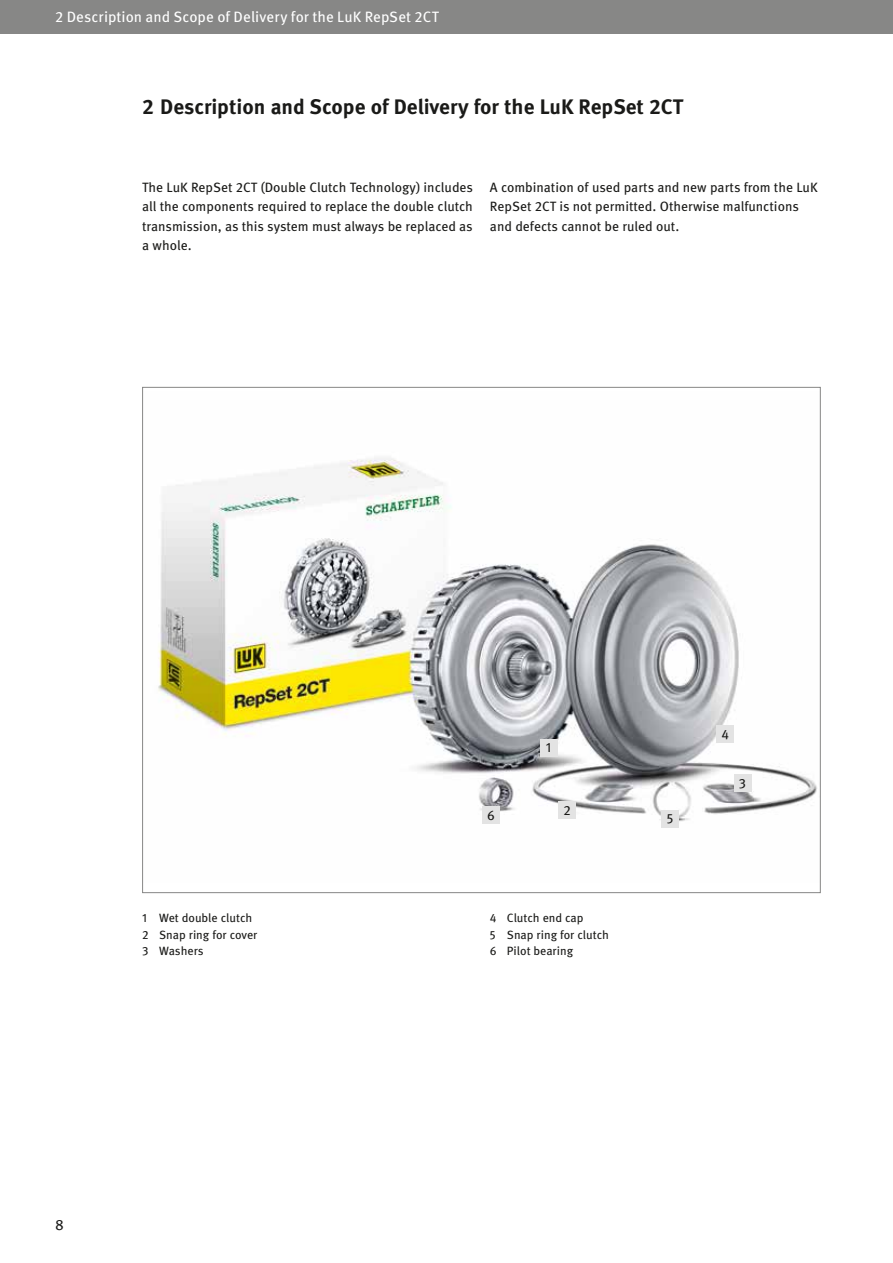
<style>
.page{position:relative;width:893px;height:1263px;background:#fff}
.page>*{position:absolute;margin:0;border:0;box-sizing:border-box;transform-origin:0 0}
.t1{font:700 21px "Meta OT";color:#1a1a18}
.t2{font:15px "Meta OT";letter-spacing:.005em;color:#fff}
.t3{font:15px "Meta OT";color:#1a1a18}
.t4{font:13.5px/19.5px "Meta OT";color:#1a1a18;text-align:justify}
.t5{font:12px/16.5px "Meta OT";color:#1a1a18}
</style>
<div class="page">
<div style="left:0;top:0;width:893px;height:34px;background:#878786"></div>
<img style="left:158px;top:458px;width:659px;height:370px">
<div style="left:540px;top:739px;width:17px;height:17px;background:#e3e3e3"></div>
<div style="left:482px;top:806px;width:18px;height:18px;background:#e3e3e3"></div>
<div style="left:558px;top:801px;width:18px;height:18px;background:#e3e3e3"></div>
<div style="left:662px;top:810px;width:17px;height:17px;background:#e3e3e3"></div>
<div style="left:717px;top:725px;width:17px;height:17px;background:#e3e3e3"></div>
<div style="left:734px;top:774px;width:17px;height:18px;background:#e3e3e3"></div>
<p class="t2" style="left:55px;top:8px;width:385px">2 Description and Scope of Delivery for the LuK RepSet 2CT</p>
<h1 class="t1" style="left:142px;top:93px;width:543px">2 Description and Scope of Delivery for the LuK RepSet 2CT</h1>
<p class="t4" style="left:142px;top:178px;width:332px">The LuK RepSet 2CT (Double Clutch Technology) includes all the components required to replace the double clutch transmission, as this system must always be replaced as a whole.</p>
<p class="t4" style="left:490px;top:177px;width:329px;text-align:left">A combination of used parts and new parts from the LuK<br>RepSet 2CT is not permitted. Otherwise malfunctions and defects cannot be ruled out.</p>
<p class="t4" style="left:487px;top:805px;width:9px">6</p>
<p class="t4" style="left:546px;top:738px;width:7px">1</p>
<p class="t4" style="left:563px;top:800px;width:9px">2</p>
<p class="t5" style="left:142px;top:910px;width:117px">1 Wet double clutch<br>2 Snap ring for cover<br>3 Washers</p>
<p class="t5" style="left:490px;top:910px;width:121px">4 Clutch end cap<br>5 Snap ring for clutch<br>6 Pilot bearing</p>
<p class="t4" style="left:667px;top:809px;width:8px">5</p>
<p class="t4" style="left:721px;top:724px;width:9px">4</p>
<p class="t4" style="left:739px;top:773px;width:9px">3</p>
<p class="t3" style="left:55px;top:1215px;width:10px">8</p>
</div>
